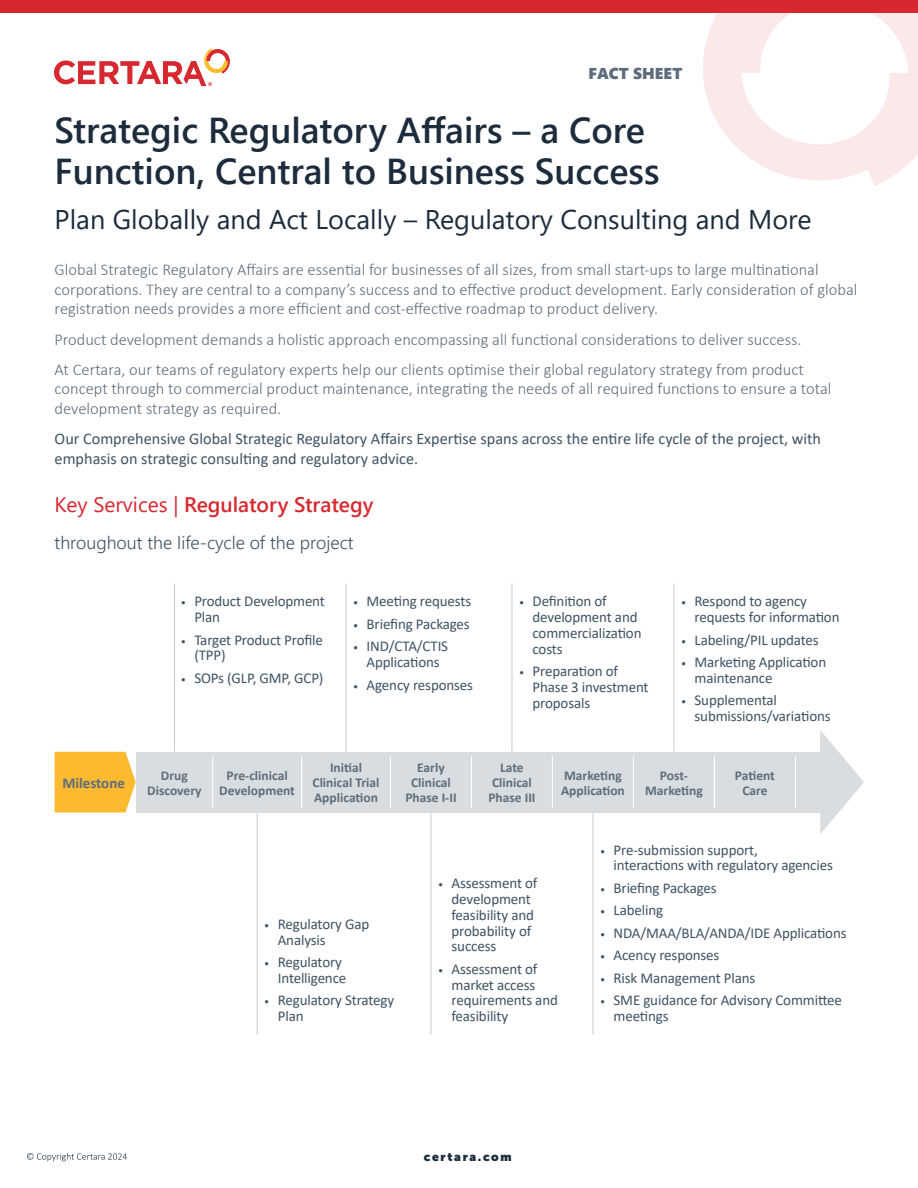
<style>
.page{position:relative;width:918px;height:1188px;background:#fff}
.page>*{position:absolute;margin:0;border:0;box-sizing:border-box;transform-origin:0 0}
.t1{font:600 36px/40.5px "Segoe UI";color:#1c2c3c}
.t2{font:27px "Segoe UI";color:#1c2c3c}
.t3{font:600 21px "Segoe UI";color:#d7282f}
.t4{font:300 18px "Segoe UI";color:#415364}
.t5{font:300 16.5px/19.5px "Calibri";color:#5e6d7b}
.t6{font:16.2px/19.5px "Calibri";color:#3f5364}
.t7{font:15.75px "Segoe UI Black";color:#5e6d7b}
.t8{font:15px/15.8px "Calibri";letter-spacing:-.01em;color:#3f5364}
.t9{font:700 15px "Calibri";color:#5e6d7b}
.t10{font:700 13.5px/15px "Calibri";color:#5e6d7b;text-align:center}
.t11{font:900 12px "Museo Sans Display";letter-spacing:.14em;color:#1c2c3c}
.s1{font-weight:400}
.s2{font-size:10.5px}
</style>
<div class="page">
<svg style="left:703px;top:13px;width:215px;height:173px"></svg>
<svg style="left:54px;top:48px;width:176px;height:38px"></svg>
<div style="left:0;top:0;width:918px;height:13px;background:#d7282f"></div>
<svg style="left:27px;top:1153px;width:100px;height:8px"></svg>
<hr style="left:257px;top:813px;width:1px;height:222px;background:#c6cbd1">
<hr style="left:431px;top:813px;width:1px;height:222px;background:#c6cbd1">
<hr style="left:593px;top:813px;width:1px;height:222px;background:#c6cbd1">
<svg style="left:55px;top:752px;width:81px;height:61px;background:#fcbf3f"></svg>
<div style="left:136px;top:752px;width:77px;height:61px;background:#d9dde0"></div>
<div style="left:213px;top:752px;width:89px;height:61px;background:#d9dde0"></div>
<div style="left:302px;top:752px;width:88px;height:61px;background:#d9dde0"></div>
<div style="left:390px;top:752px;width:81px;height:61px;background:#d9dde0"></div>
<div style="left:471px;top:752px;width:81px;height:61px;background:#d9dde0"></div>
<div style="left:552px;top:752px;width:81px;height:61px;background:#d9dde0"></div>
<div style="left:633px;top:752px;width:81px;height:61px;background:#d9dde0"></div>
<div style="left:714px;top:752px;width:81px;height:61px;background:#d9dde0"></div>
<svg style="left:820px;top:730px;width:44px;height:104px"></svg>
<div style="left:791px;top:752px;width:43px;height:61px;background:#d9dde0"></div>
<hr style="left:212px;top:756px;width:1px;height:52px;background:#fff">
<hr style="left:301px;top:756px;width:1px;height:52px;background:#fff">
<hr style="left:390px;top:756px;width:1px;height:52px;background:#fff">
<hr style="left:471px;top:756px;width:1px;height:52px;background:#fff">
<hr style="left:552px;top:756px;width:1px;height:52px;background:#fff">
<hr style="left:633px;top:756px;width:1px;height:52px;background:#fff">
<hr style="left:714px;top:756px;width:1px;height:52px;background:#fff">
<hr style="left:795px;top:756px;width:1px;height:52px;background:#fff">
<hr style="left:174px;top:584px;width:1px;height:168px;background:#c6cbd1">
<hr style="left:346px;top:584px;width:1px;height:168px;background:#c6cbd1">
<hr style="left:512px;top:584px;width:1px;height:168px;background:#c6cbd1">
<hr style="left:674px;top:584px;width:1px;height:168px;background:#c6cbd1">
<p class="t7" style="left:589px;top:62px;width:95px">FACT SHEET</p>
<h1 class="t1" style="left:55px;top:107px;width:606px">Strategic Regulatory Affairs – a Core<br>Function, Central to Business Success</h1>
<h2 class="t2" style="left:55px;top:194px;width:759px">Plan Globally and Act Locally – Regulatory Consulting and More</h2>
<p class="t5" style="left:55px;top:260px;width:804px">Global Strategic Regulatory Affairs are essential for businesses of all sizes, from small start-ups to large multinational corporations. They are central to a company’s success and to effective product development. Early consideration of global registration needs provides a more efficient and cost-effective roadmap to product delivery.</p>
<p class="t5" style="left:55px;top:324px;width:751px;line-height:30.3px">Product development demands a holistic approach encompassing all functional considerations to deliver success.<br>At Certara, our teams of regulatory experts help our clients optimise their global regulatory strategy from product</p>
<p class="t5" style="left:55px;top:379px;width:778px">concept through to commercial product maintenance, integrating the needs of all required functions to ensure a total development strategy as required.</p>
<p class="t6" style="left:55px;top:429px;width:768px">Our Comprehensive Global Strategic Regulatory Affairs Expertise spans across the entire life cycle of the project, with emphasis on strategic consulting and regulatory advice.</p>
<h3 class="t3" style="left:55px;top:485px;width:320px"><span class="s1">Key Services |</span> Regulatory Strategy</h3>
<p class="t4" style="left:55px;top:526px;width:300px">throughout the life-cycle of the project</p>
<p class="t8" style="left:194px;top:593px;width:132px;text-indent:-13px"><span class="s2">•</span> Product Development<br>Plan</p>
<p class="t8" style="left:194px;top:631px;width:130px;text-indent:-13px"><span class="s2">•</span> Target Product Profile (TPP)</p>
<p class="t8" style="left:181px;top:670px;width:144px"><span class="s2">•</span> SOPs (GLP, GMP, GCP)</p>
<p class="t8" style="left:353px;top:593px;width:120px"><span class="s2">•</span> Meeting requests</p>
<p class="t8" style="left:353px;top:616px;width:118px"><span class="s2">•</span> Briefing Packages</p>
<p class="t8" style="left:353px;top:638px;width:97px;text-align:center"><span class="s2">•</span> IND/CTA/CTIS<br>Applications</p>
<p class="t8" style="left:353px;top:676px;width:121px"><span class="s2">•</span> Agency responses</p>
<p class="t8" style="left:533px;top:593px;width:111px;text-indent:-14px"><span class="s2">•</span> Definition of development and commercialization costs</p>
<p class="t8" style="left:533px;top:663px;width:118px;text-indent:-14px"><span class="s2">•</span> Preparation of<br>Phase 3 investment proposals</p>
<p class="t8" style="left:695px;top:593px;width:146px;text-indent:-14px"><span class="s2">•</span> Respond to agency requests for information</p>
<p class="t8" style="left:681px;top:631px;width:139px"><span class="s2">•</span> Labeling/PIL updates</p>
<p class="t8" style="left:695px;top:654px;width:133px;text-indent:-14px"><span class="s2">•</span> Marketing Application maintenance</p>
<p class="t8" style="left:695px;top:692px;width:138px;text-indent:-14px"><span class="s2">•</span> Supplemental submissions/variations</p>
<p class="t9" style="left:62px;top:772px;width:64px">Milestone</p>
<p class="t10" style="left:147px;top:768px;width:56px">Drug<br>Discovery</p>
<p class="t10" style="left:219px;top:768px;width:77px">Pre-clinical<br>Development</p>
<p class="t10" style="left:313px;top:760px;width:69px">Initial<br>Clinical Trial<br>Application</p>
<p class="t10" style="left:405px;top:760px;width:53px">Early<br>Clinical<br>Phase I-II</p>
<p class="t10" style="left:488px;top:760px;width:49px">Late<br>Clinical<br>Phase III</p>
<p class="t10" style="left:561px;top:768px;width:65px;text-align:left">Marketing<br>Application</p>
<p class="t10" style="left:645px;top:768px;width:59px">Post-<br>Marketing</p>
<p class="t10" style="left:735px;top:768px;width:41px">Patient<br>Care</p>
<p class="t8" style="left:278px;top:916px;width:93px;text-indent:-14px"><span class="s2">•</span> Regulatory Gap<br>Analysis</p>
<p class="t8" style="left:264px;top:954px;width:84px;text-align:right"><span class="s2">•</span> Regulatory<br>Intelligence</p>
<p class="t8" style="left:278px;top:992px;width:118px;text-indent:-14px"><span class="s2">•</span> Regulatory Strategy<br>Plan</p>
<p class="t8" style="left:452px;top:875px;width:87px;text-indent:-14px"><span class="s2">•</span> Assessment of development feasibility and probability of success</p>
<p class="t8" style="left:452px;top:961px;width:108px;text-indent:-14px"><span class="s2">•</span> Assessment of market access requirements and feasibility</p>
<p class="t8" style="left:614px;top:841px;width:221px;text-indent:-14px"><span class="s2">•</span> Pre-submission support,<br>interactions with regulatory agencies</p>
<p class="t8" style="left:600px;top:880px;width:118px"><span class="s2">•</span> Briefing Packages</p>
<p class="t8" style="left:600px;top:902px;width:65px"><span class="s2">•</span> Labeling</p>
<p class="t8" style="left:600px;top:925px;width:248px"><span class="s2">•</span> NDA/MAA/BLA/ANDA/IDE Applications</p>
<p class="t8" style="left:600px;top:947px;width:121px"><span class="s2">•</span> Acency responses</p>
<p class="t8" style="left:600px;top:970px;width:157px"><span class="s2">•</span> Risk Management Plans</p>
<p class="t8" style="left:614px;top:992px;width:230px;text-indent:-14px"><span class="s2">•</span> SME guidance for Advisory Committee meetings</p>
<p class="t11" style="left:424px;top:1150px;width:89px">certara.com</p>
</div>
